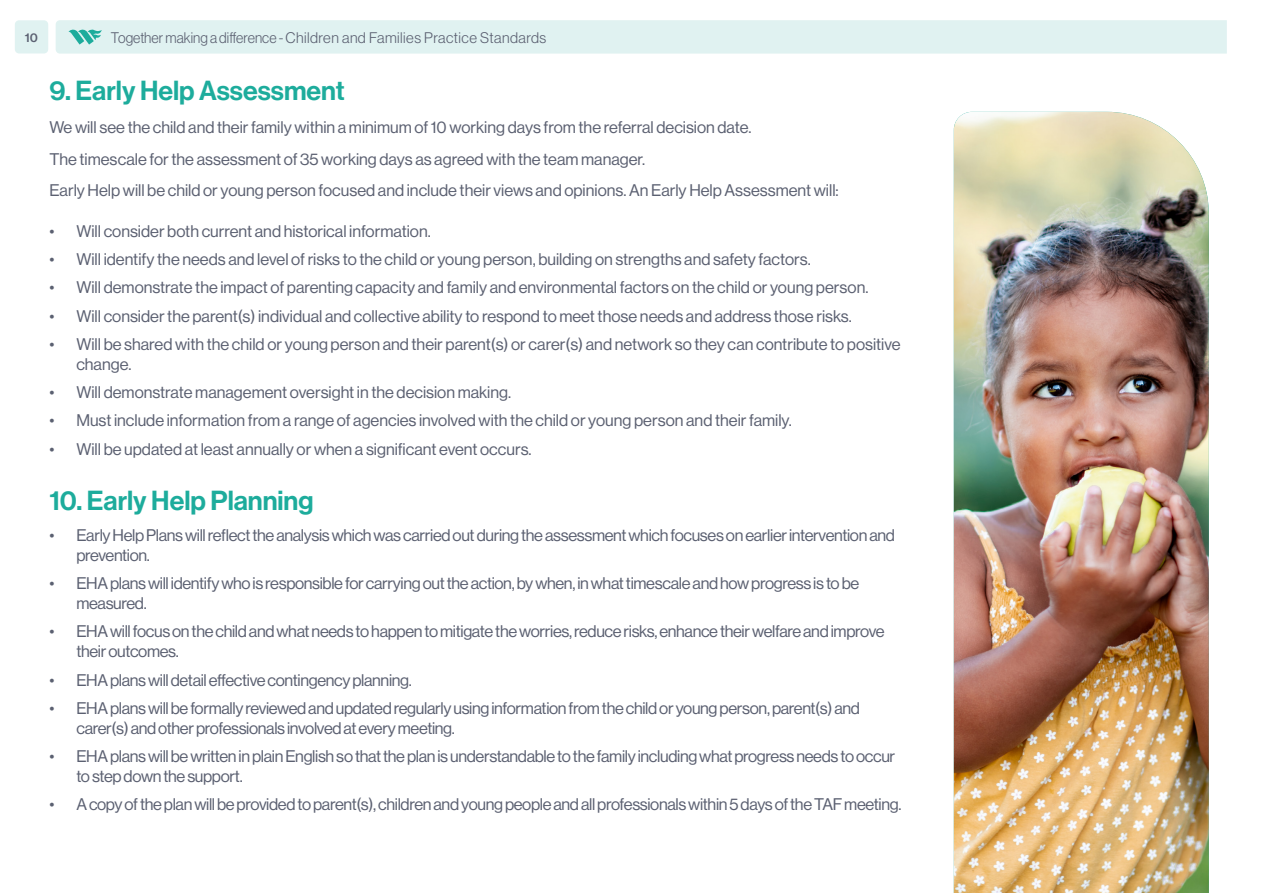
<style>
.page{position:relative;width:1263px;height:893px;background:#fff}
.page>*{position:absolute;margin:0;border:0;box-sizing:border-box;transform-origin:0 0}
.t1{font:27px "N Haas Grotesk DS Pro 65 Md";color:#1dac9c}
.t2{font:16.5px/19.8px "N Haas Grotesk DS Pro 55 Rg";letter-spacing:-.01em;color:#5b6071}
.t3{font:15px "N Haas Grotesk DS Pro 45 Lt";letter-spacing:.025em;color:#5b6071;scale:.95 1}
.t4{font:12px "N Haas Grotesk TX Pro 65 Md";color:#5b6071}
</style>
<div class="page">
<div style="left:56px;top:20px;width:1171px;height:34px;background:#e0f2f1"></div>
<div style="left:15px;top:20px;width:33px;height:33px;background:#e0f2f1;border-radius:4px"></div>
<img style="left:954px;top:112px;width:255px;height:781px">
<p class="t4" style="left:25px;top:30px;width:15px">10</p>
<p class="t3" style="left:111px;top:29px;width:460px">Together making a difference - Children and Families Practice Standards</p>
<p class="t1" style="left:49px;top:74px;width:297px">9. Early Help Assessment</p>
<p class="t2" style="left:49px;top:117px;width:704px">We will see the child and their family within a minimum of 10 working days from the referral decision date.</p>
<p class="t2" style="left:49px;top:149px;width:597px">The timescale for the assessment of 35 working days as agreed with the team manager.</p>
<p class="t2" style="left:49px;top:181px;width:791px">Early Help will be child or young person focused and include their views and opinions. An Early Help Assessment will:</p>
<p class="t2" style="left:49px;top:221px;width:383px">• Will consider both current and historical information.</p>
<p class="t2" style="left:49px;top:249px;width:763px">• Will identify the needs and level of risks to the child or young person, building on strengths and safety factors.</p>
<p class="t2" style="left:49px;top:278px;width:820px">• Will demonstrate the impact of parenting capacity and family and environmental factors on the child or young person.</p>
<p class="t2" style="left:49px;top:306px;width:804px">• Will consider the parent(s) individual and collective ability to respond to meet those needs and address those risks.</p>
<p class="t2" style="left:76px;top:334px;width:826px;text-indent:-27px">• Will be shared with the child or young person and their parent(s) or carer(s) and network so they can contribute to positive change.</p>
<p class="t2" style="left:49px;top:382px;width:463px">• Will demonstrate management oversight in the decision making.</p>
<p class="t2" style="left:49px;top:411px;width:744px">• Must include information from a range of agencies involved with the child or young person and their family.</p>
<p class="t2" style="left:49px;top:439px;width:484px">• Will be updated at least annually or when a significant event occurs.</p>
<p class="t1" style="left:49px;top:485px;width:266px">10. Early Help Planning</p>
<p class="t2" style="left:76px;top:526px;width:820px;text-indent:-27px">• Early Help Plans will reflect the analysis which was carried out during the assessment which focuses on earlier intervention and prevention.</p>
<p class="t2" style="left:76px;top:574px;width:784px;text-indent:-27px">• EHA plans will identify who is responsible for carrying out the action, by when, in what timescale and how progress is to be measured.</p>
<p class="t2" style="left:76px;top:622px;width:810px;text-indent:-27px">• EHA will focus on the child and what needs to happen to mitigate the worries, reduce risks, enhance their welfare and improve their outcomes.</p>
<p class="t2" style="left:49px;top:670px;width:364px">• EHA plans will detail effective contingency planning.</p>
<p class="t2" style="left:76px;top:698px;width:785px;text-indent:-27px">• EHA plans will be formally reviewed and updated regularly using information from the child or young person, parent(s) and carer(s) and other professionals involved at every meeting.</p>
<p class="t2" style="left:76px;top:746px;width:820px;text-indent:-27px">• EHA plans will be written in plain English so that the plan is understandable to the family including what progress needs to occur to step down the support.</p>
<p class="t2" style="left:49px;top:794px;width:853px">• A copy of the plan will be provided to parent(s), children and young people and all professionals within 5 days of the TAF meeting.</p>
</div>
